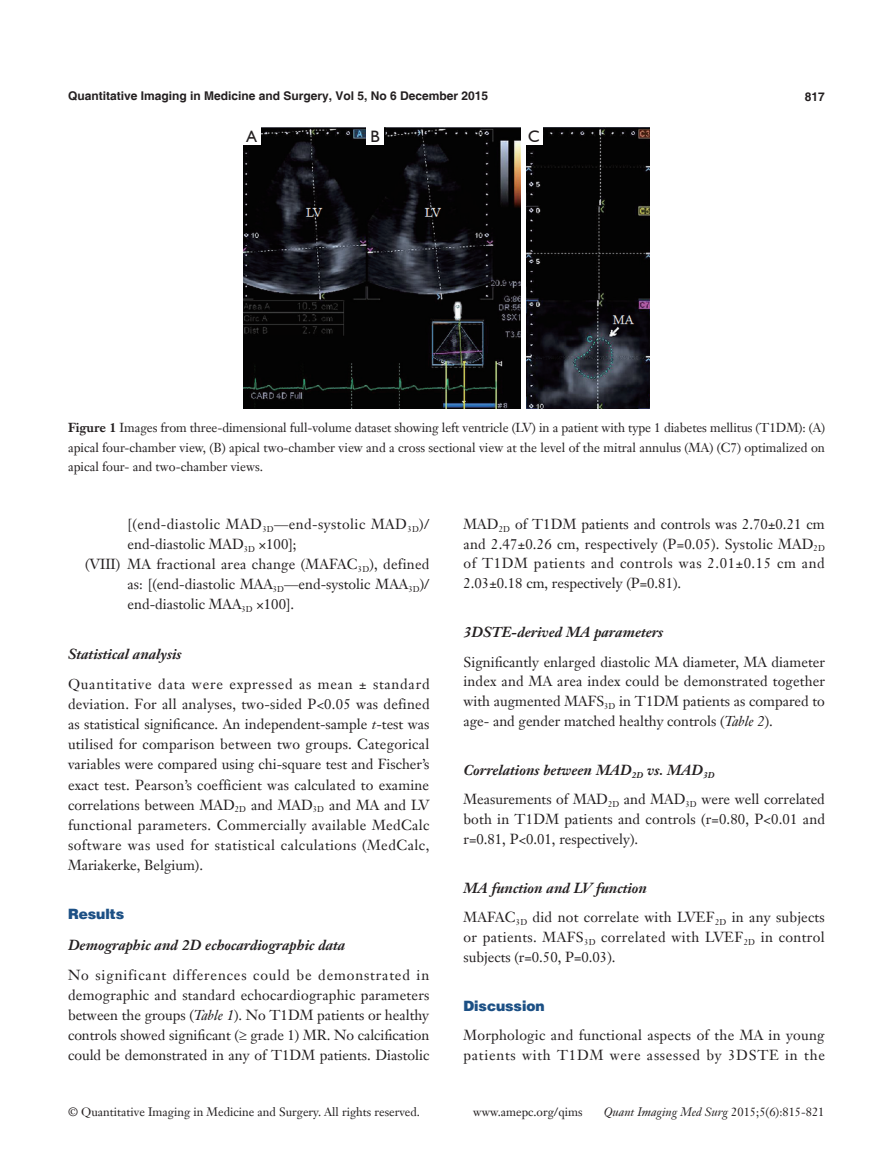
<style>
.page{position:relative;width:893px;height:1170px;background:#fff}
.page>*{position:absolute;margin:0;border:0;box-sizing:border-box;transform-origin:0 0}
.t1{font:16.5px "Humanist 521 BT";color:#231f20}
.t2{font:14.25px/20px "Janson Text LT";letter-spacing:.01em;color:#231f20;text-align:justify}
.t3{font:14.25px/19.6px "Janson Text LT";letter-spacing:.03em;color:#231f20}
.t4{font:italic 700 14.25px "Janson Text LT";color:#231f20}
.t5{font:900 14.25px "Helvetica";color:#1c5085}
.t6{font:12.75px/19.5px "Janson Text LT";color:#231f20;text-align:justify}
.t7{font:12px "Janson Text LT";color:#231f20}
.t8{font:700 12px "Helvetica";color:#231f20}
.t9{font:italic 12px "Janson Text LT";color:#231f20}
.s1{font-weight:700}
.s2{font-style:italic}
.s3{font-weight:700;font-style:italic}
.s4{font-style:normal}
</style>
<div class="page">
<img style="left:243px;top:128px;width:407px;height:281px">
<div style="left:243px;top:128px;width:17px;height:17px;background:#fff"></div>
<div style="left:367px;top:128px;width:17px;height:17px;background:#fff"></div>
<div style="left:526px;top:128px;width:17px;height:17px;background:#fff"></div>
<div style="left:521px;top:128px;width:5px;height:281px;background:#fff"></div>
<p class="t8" style="left:68px;top:88px;width:422px">Quantitative Imaging in Medicine and Surgery, Vol 5, No 6 December 2015</p>
<p class="t8" style="left:805px;top:89px;width:22px">817</p>
<p class="t1" style="left:246px;top:126px;width:12px">A</p>
<p class="t1" style="left:370px;top:126px;width:11px">B</p>
<p class="t1" style="left:528px;top:126px;width:13px">C</p>
<p class="t6" style="left:68px;top:418px;width:759px"><span class="s1">Figure 1</span> Images from three-dimensional full-volume dataset showing left ventricle (LV) in a patient with type 1 diabetes mellitus (T1DM): (A) apical four-chamber view, (B) apical two-chamber view and a cross sectional view at the level of the mitral annulus (MA) (C7) optimalized on apical four- and two-chamber views.</p>
<p class="t3" style="left:128px;top:514px;width:303px">[(end-diastolic MAD<sub>3D</sub>—end-systolic MAD<sub>3D</sub>)/</p>
<p class="t2" style="left:128px;top:534px;width:171px">end-diastolic MAD<sub>3D</sub> ×100];</p>
<p class="t2" style="left:85px;top:554px;width:346px">(VIII) MA fractional area change (MAFAC<sub>3D</sub>), defined</p>
<p class="t2" style="left:128px;top:574px;width:303px">as: [(end-diastolic MAA<sub>3D</sub>—end-systolic MAA<sub>3D</sub>)/</p>
<p class="t2" style="left:128px;top:594px;width:168px">end-diastolic MAA<sub>3D</sub> ×100].</p>
<p class="t4" style="left:68px;top:645px;width:115px">Statistical analysis</p>
<p class="t2" style="left:68px;top:674px;width:363px">Quantitative data were expressed as mean ± standard deviation. For all analyses, two-sided P&lt;0.05 was defined as statistical significance. An independent-sample <span class="s2">t</span>-test was utilised for comparison between two groups. Categorical variables were compared using chi-square test and Fischer’s exact test. Pearson’s coefficient was calculated to examine correlations between MAD<sub>2D</sub> and MAD<sub>3D</sub> and MA and LV functional parameters. Commercially available MedCalc software was used for statistical calculations (MedCalc, Mariakerke, Belgium).</p>
<p class="t5" style="left:68px;top:905px;width:58px">Results</p>
<p class="t4" style="left:68px;top:935px;width:279px">Demographic and 2D echocardiographic data</p>
<p class="t2" style="left:68px;top:964px;width:363px">No significant differences could be demonstrated in demographic and standard echocardiographic parameters between the groups (<span class="s2">Table 1</span>). No T1DM patients or healthy controls showed significant (≥ grade 1) MR. No calcification could be demonstrated in any of T1DM patients. Diastolic</p>
<p class="t2" style="left:463px;top:514px;width:363px">MAD<sub>2D</sub> of T1DM patients and controls was 2.70±0.21 cm and 2.47±0.26 cm, respectively (P=0.05). Systolic MAD<sub>2D </sub>of T1DM patients and controls was 2.01±0.15 cm and 2.03±0.18 cm, respectively (P=0.81).</p>
<p class="t4" style="left:463px;top:623px;width:201px">3DSTE-derived MA parameters</p>
<p class="t2" style="left:463px;top:652px;width:363px">Significantly enlarged diastolic MA diameter, MA diameter index and MA area index could be demonstrated together with augmented MAFS<sub>3D</sub> in T1DM patients as compared to age- and gender matched healthy controls (<span class="s2">Table 2</span>).</p>
<p class="t2" style="left:463px;top:755px;width:363px;line-height:29.5px"><span class="s3">Correlations between MAD</span><sub>2D</sub> <span class="s3">vs. MAD</span><sub>3D<br></sub>Measurements of MAD<sub>2D</sub> and MAD<sub>3D</sub> were well correlated</p>
<p class="t2" style="left:463px;top:809px;width:363px">both in T1DM patients and controls (r=0.80, P&lt;0.01 and r=0.81, P&lt;0.01, respectively).</p>
<p class="t2" style="left:463px;top:873px;width:363px;line-height:29.5px"><span class="s3">MA function and LV function<br></span>MAFAC<sub>3D</sub> did not correlate with LVEF<sub>2D</sub> in any subjects</p>
<p class="t3" style="left:463px;top:927px;width:363px">or patients. MAFS<sub>3D</sub> correlated with LVEF<sub>2D</sub> in control subjects (r=0.50, P=0.03).</p>
<p class="t5" style="left:463px;top:996px;width:83px">Discussion</p>
<p class="t2" style="left:463px;top:1025px;width:363px">Morphologic and functional aspects of the MA in young patients with T1DM were assessed by 3DSTE in the</p>
<p class="t7" style="left:68px;top:1104px;width:354px">© Quantitative Imaging in Medicine and Surgery. All rights reserved.</p>
<p class="t7" style="left:473px;top:1104px;width:111px">www.amepc.org/qims</p>
<p class="t9" style="left:604px;top:1104px;width:222px">Quant Imaging Med Surg <span class="s4">2015;5(6):815-821</span></p>
</div>
